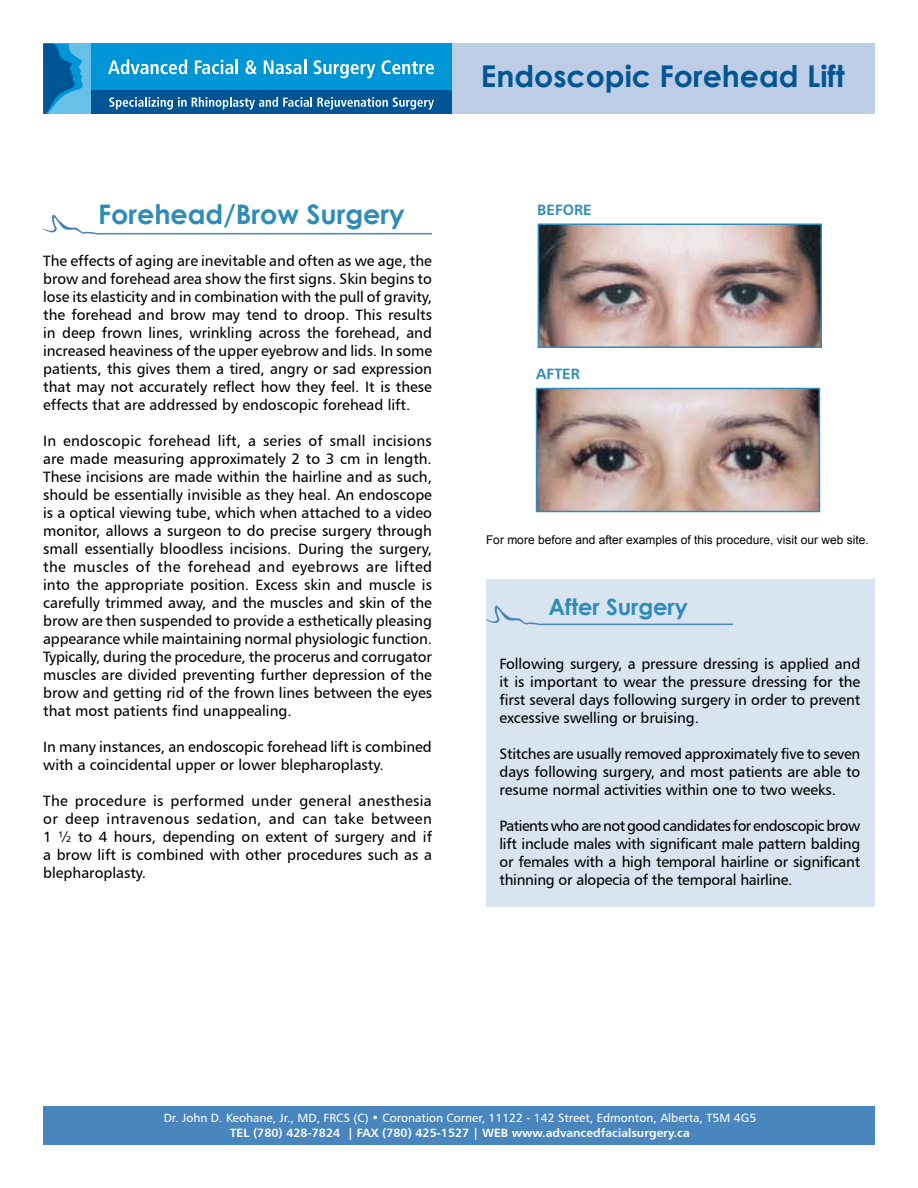
<style>
.page{position:relative;width:918px;height:1188px;background:#fff}
.page>*{position:absolute;margin:0;border:0;box-sizing:border-box;transform-origin:0 0}
.t1{font:700 30px "Century Gothic";color:#005695}
.t2{font:700 27px "Century Gothic";color:#2f8bb8}
.t3{font:700 22.5px "Century Gothic";color:#2f8bb8}
.t4{font:15px/18px "Humanist 777 BT Roman B";color:#000;text-align:justify}
.t5{font:15px "Humanist 777 BT Bold B";color:#2f8bb8}
.t6{font:12px "Humanist 777 BT Roman B";color:#fff}
.t7{font:12px "Humanist 777 BT Bold B";color:#fff}
.t8{font:12px "Arial";color:#000}
</style>
<div class="page">
<div style="left:430px;top:43px;width:445px;height:70px;background:#bdcde5"></div>
<div style="left:91px;top:90px;width:361px;height:23px;background:#005695"></div>
<div style="left:91px;top:43px;width:361px;height:47px;background:#0096d6"></div>
<svg style="left:109px;top:97px;width:325px;height:13px"></svg>
<svg style="left:108px;top:59px;width:79px;height:15px"></svg>
<svg style="left:195px;top:59px;width:43px;height:15px"></svg>
<svg style="left:245px;top:60px;width:12px;height:14px"></svg>
<svg style="left:264px;top:59px;width:42px;height:15px"></svg>
<svg style="left:314px;top:60px;width:61px;height:18px"></svg>
<svg style="left:381px;top:60px;width:53px;height:14px"></svg>
<div style="left:43px;top:43px;width:48px;height:70px;background:#66c0e7"></div>
<svg style="left:43px;top:44px;width:40px;height:69px"></svg>
<div style="left:43px;top:1107px;width:832px;height:38px;background:#4986bd"></div>
<img style="left:541px;top:226px;width:278px;height:119px">
<div style="left:538px;top:223px;width:284px;height:125px;border:2px solid #2f8bb8"></div>
<svg style="left:43px;top:215px;width:58px;height:19px"></svg>
<hr style="left:100px;top:233px;width:332px;height:1px;background:#4986bd">
<div style="left:486px;top:579px;width:389px;height:328px;background:#d8e4ef"></div>
<svg style="left:486px;top:606px;width:58px;height:19px"></svg>
<hr style="left:543px;top:624px;width:189px;height:1px;background:#4986bd">
<img style="left:539px;top:391px;width:278px;height:118px">
<div style="left:536px;top:388px;width:284px;height:124px;border:2px solid #2f8bb8"></div>
<h2 class="t2" style="left:98px;top:194px;width:308px">Forehead/Brow Surgery</h2>
<p class="t4" style="left:43px;top:252px;width:390px">The effects of aging are inevitable and often as we age, the brow and forehead area show the first signs. Skin begins to lose its elasticity and in combination with the pull of gravity, the forehead and brow may tend to droop. This results in deep frown lines, wrinkling across the forehead, and increased heaviness of the upper eyebrow and lids. In some patients, this gives them a tired, angry or sad expression that may not accurately reflect how they feel. It is these effects that are addressed by endoscopic forehead lift.</p>
<p class="t4" style="left:43px;top:432px;width:390px">In endoscopic forehead lift, a series of small incisions are made measuring approximately 2 to 3 cm in length.<br>These incisions are made within the hairline and as such, should be essentially invisible as they heal. An endoscope is a optical viewing tube, which when attached to a video monitor, allows a surgeon to do precise surgery through small essentially bloodless incisions. During the surgery, the muscles of the forehead and eyebrows are lifted into the appropriate position. Excess skin and muscle is carefully trimmed away, and the muscles and skin of the brow are then suspended to provide a esthetically pleasing appearance while maintaining normal physiologic function.<br>Typically, during the procedure, the procerus and corrugator muscles are divided preventing further depression of the brow and getting rid of the frown lines between the eyes that most patients find unappealing.</p>
<p class="t4" style="left:43px;top:738px;width:390px">In many instances, an endoscopic forehead lift is combined with a coincidental upper or lower blepharoplasty.</p>
<p class="t4" style="left:43px;top:792px;width:390px">The procedure is performed under general anesthesia or deep intravenous sedation, and can take between 1 ½ to 4 hours, depending on extent of surgery and if a brow lift is combined with other procedures such as a blepharoplasty.</p>
<h1 class="t1" style="left:481px;top:53px;width:366px">Endoscopic Forehead Lift</h1>
<p class="t5" style="left:537px;top:200px;width:54px">BEFORE</p>
<p class="t5" style="left:536px;top:364px;width:45px">AFTER</p>
<p class="t8" style="left:486px;top:532px;width:384px">For more before and after examples of this procedure, visit our web site.</p>
<h3 class="t3" style="left:548px;top:590px;width:141px">After Surgery</h3>
<p class="t4" style="left:500px;top:654px;width:362px">Following surgery, a pressure dressing is applied and it is important to wear the pressure dressing for the first several days following surgery in order to prevent excessive swelling or bruising.</p>
<p class="t4" style="left:500px;top:744px;width:362px">Stitches are usually removed approximately five to seven days following surgery, and most patients are able to resume normal activities within one to two weeks.</p>
<p class="t4" style="left:500px;top:816px;width:362px">Patients who are not good candidates for endoscopic brow lift include males with significant male pattern balding or females with a high temporal hairline or significant thinning or alopecia of the temporal hairline.</p>
<p class="t6" style="left:164px;top:1110px;width:594px">Dr. John D. Keohane, Jr., MD, FRCS (C) • Coronation Corner, 11122 - 142 Street, Edmonton, Alberta, T5m 4g5</p>
<p class="t7" style="left:230px;top:1125px;width:461px">Tel (780) 428-7824 | Fax (780) 425-1527 | WEB www.advancedfacialsurgery.ca</p>
</div>
